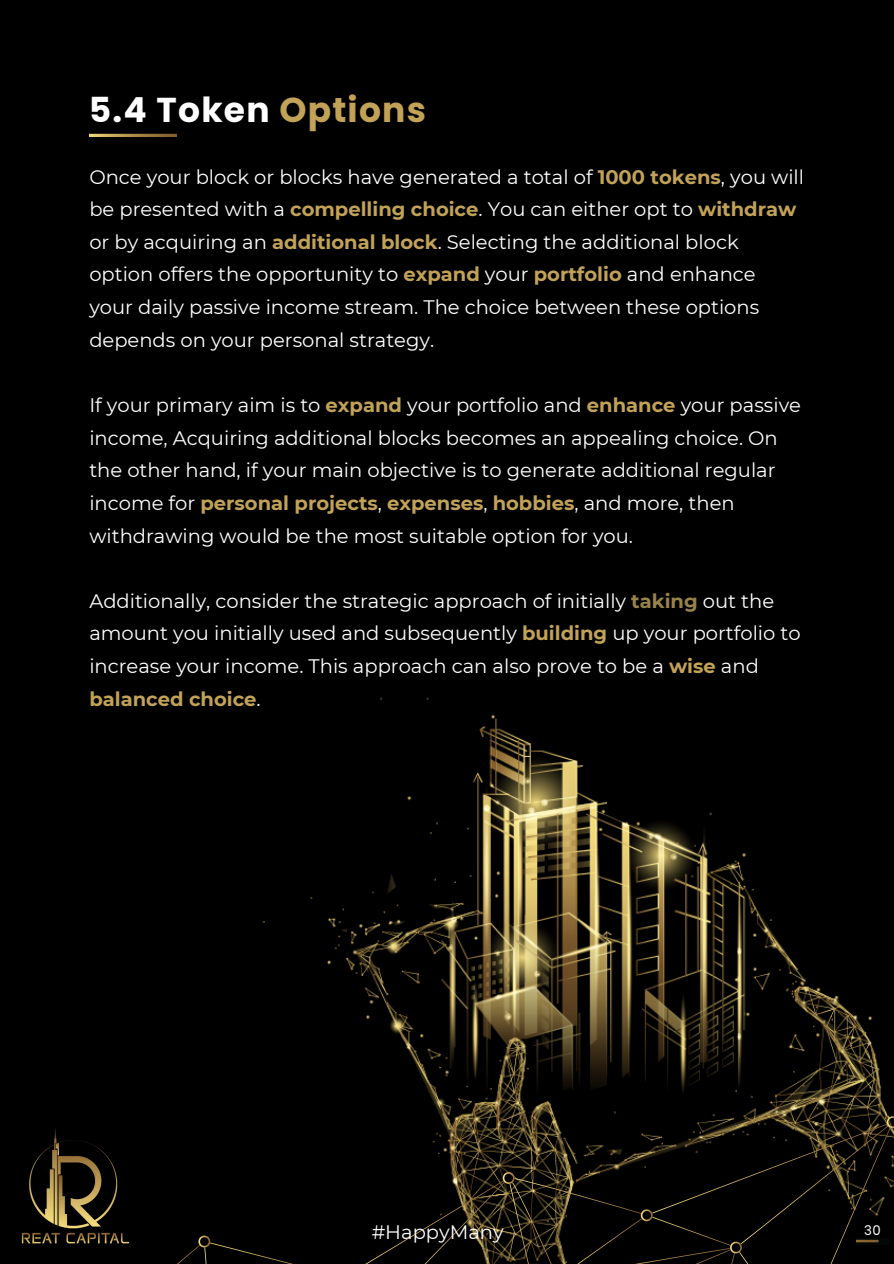
<style>
.page{position:relative;width:894px;height:1264px;background:#fff}
.page>*{position:absolute;margin:0;border:0;box-sizing:border-box;transform-origin:0 0}
.t1{font:700 34.5px "Poppins";letter-spacing:.035em;color:#fff}
.t2{font:19.5px/32.7px "Montserrat";color:#fff}
.t3{font:13.35px "Poppins";color:#fff}
.s1{color:#c2a257}
.s2{font-weight:700;color:#c2a257}
.s3{font-weight:700;color:#99834a}
</style>
<div class="page">
<div style="left:0;top:0;width:893px;height:1263px;background:#000"></div>
<img style="left:262px;top:697px;width:627px;height:419px">
<svg style="left:178px;top:1112px;width:160px;height:151px"></svg>
<svg style="left:367px;top:1116px;width:526px;height:147px"></svg>
<img style="left:89px;top:134px;width:87px;height:2px">
<img style="left:21px;top:1128px;width:109px;height:116px">
<div style="left:865px;top:1218px;width:16px;height:31px;background:#000"></div>
<img style="left:856px;top:1238px;width:32px;height:6px">
<h1 class="t1" style="left:89px;top:85px;width:338px">5.4 Token <span class="s1">Options</span></h1>
<p class="t2" style="left:89px;top:160px;width:716px">Once your block or blocks have generated a total of <span class="s2">1000 tokens</span>, you will be presented with a <span class="s2">compelling choice</span>. You can either opt to <span class="s2">withdraw </span>or by acquiring an <span class="s2">additional block</span>. Selecting the additional block option offers the opportunity to <span class="s2">expand</span> your <span class="s2">portfolio</span> and enhance your daily passive income stream. The choice between these options depends on your personal strategy.</p>
<p class="t2" style="left:89px;top:388px;width:713px">If your primary aim is to <span class="s2">expand</span> your portfolio and <span class="s2">enhance</span> your passive income, Acquiring additional blocks becomes an appealing choice. On the other hand, if your main objective is to generate additional regular income for <span class="s2">personal projects</span>, <span class="s2">expenses</span>, <span class="s2">hobbies</span>, and more, then withdrawing would be the most suitable option for you.</p>
<p class="t2" style="left:89px;top:584px;width:712px">Additionally, consider the strategic approach of initially <span class="s3">taking</span> out the amount you initially used and subsequently <span class="s2">building</span> up your portfolio to increase your income. This approach can also prove to be a <span class="s2">wise</span> and <span class="s2">balanced choice</span>.</p>
<p class="t2" style="left:371px;top:1215px;width:133px">#HappyMany</p>
<p class="t3" style="left:863px;top:1221px;width:18px">30</p>
</div>
